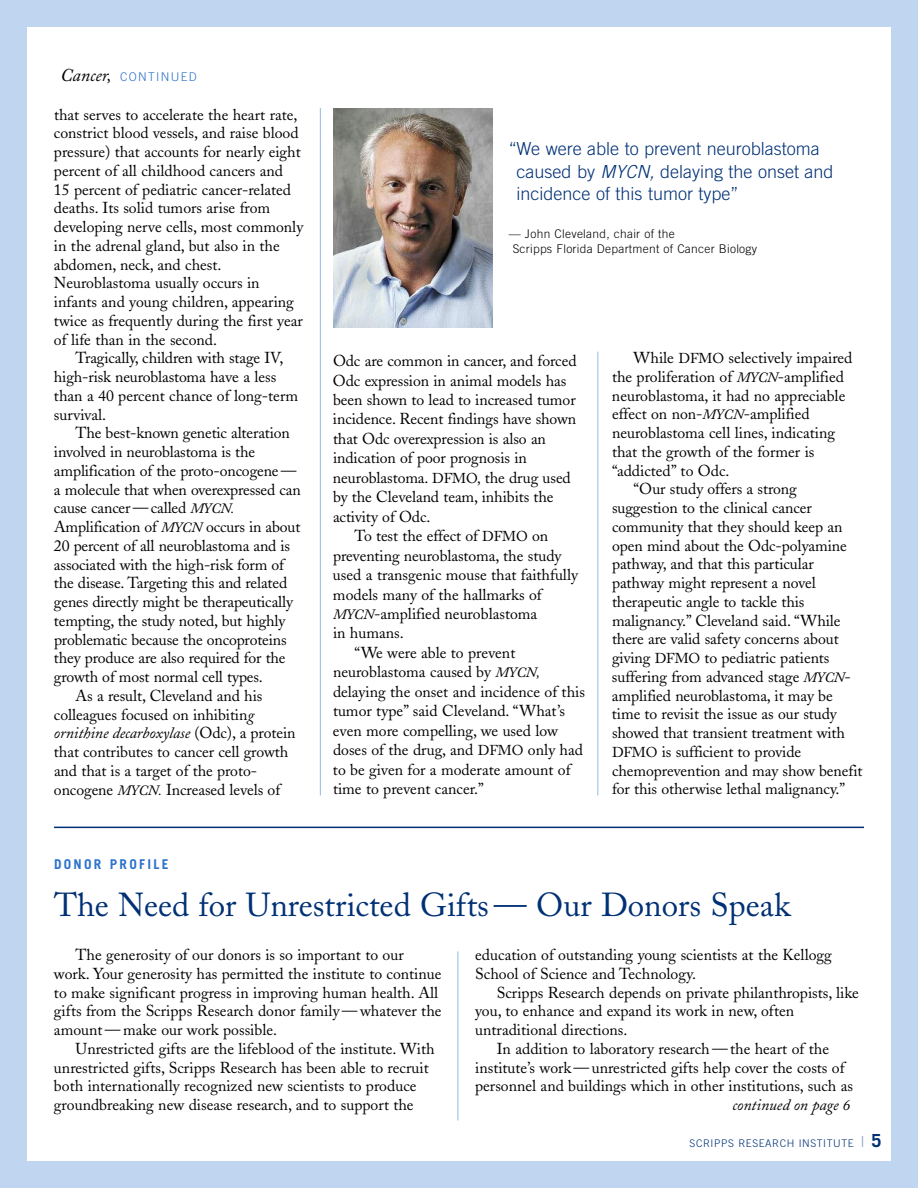
<style>
.page{position:relative;width:918px;height:1188px;background:#c0d5f0}
.page>*{position:absolute;margin:0;border:0;box-sizing:border-box;transform-origin:0 0}
.t1{font:33px "Adobe Caslon";color:#003075}
.t2{font:300 18px/22.5px "Trade Gothic";color:#003075}
.t3{font:15.75px/18.8px "Adobe Caslon";color:#000}
.t4{font:italic 15.75px "Adobe Caslon";letter-spacing:-.005em;color:#000}
.t5{font:700 13.5px "Trade Gothic";letter-spacing:.165em;color:#2d72cc}
.t6{font:300 12px/15px "Trade Gothic";letter-spacing:.02em;color:#000}
.t7{font:300 12px "Trade Gothic";letter-spacing:.11em;color:#2d72cc}
.t8{font:300 10.5px "Trade Gothic";letter-spacing:.055em;color:#003075}
.s1{font-family:"Adobe Caslon";font-weight:400;font-style:italic;font-size:18px;color:#000}
.s2{font-style:italic;font-size:14.25px}
.s3{font-style:italic}
.s4{font-style:normal}
.s5{font-size:14.25px}
.s6{font-family:"Caslon Five Forty";font-weight:400;font-size:15.75px;color:#8097ba}
.s7{font-weight:700;font-size:18px}
</style>
<div class="page">
<div style="left:27px;top:27px;width:864px;height:1134px;background:#fff"></div>
<hr style="left:54px;top:827px;width:810px;height:1px;background:#003075">
<img style="left:333px;top:108px;width:159px;height:219px">
<hr style="left:320px;top:108px;width:1px;height:687px;background:#96b9e6">
<hr style="left:597px;top:352px;width:1px;height:443px;background:#96b9e6">
<hr style="left:458px;top:951px;width:1px;height:169px;background:#96b9e6">
<p class="t7" style="left:61px;top:72px;width:138px"><span class="s1">Cancer,</span> CONTINUED</p>
<p class="t3" style="left:54px;top:107px;width:251px">that serves to accelerate the heart rate, constrict blood vessels, and raise blood pressure) that accounts for nearly eight percent of all childhood cancers and<br>15 percent of pediatric cancer-related deaths. Its solid tumors arise from developing nerve cells, most commonly in the adrenal gland, but also in the abdomen, neck, and chest.<br>Neuroblastoma usually occurs in infants and young children, appearing twice as frequently during the first year of life than in the second.</p>
<p class="t3" style="left:54px;top:351px;width:246px;text-indent:22px">Tragically, children with stage IV, high-risk neuroblastoma have a less than a 40 percent chance of long-term survival.</p>
<p class="t3" style="left:76px;top:426px;width:216px">The best-known genetic alteration</p>
<p class="t3" style="left:54px;top:444px;width:203px">involved in neuroblastoma is the</p>
<p class="t3" style="left:54px;top:463px;width:244px">amplification of the proto-oncogene—</p>
<p class="t3" style="left:54px;top:482px;width:248px">a molecule that when overexpressed can</p>
<p class="t3" style="left:54px;top:501px;width:182px">cause cancer—called <span class="s2">MYCN.</span></p>
<p class="t3" style="left:54px;top:519px;width:248px">Amplification of <span class="s2">MYCN</span> occurs in about</p>
<p class="t3" style="left:54px;top:538px;width:238px">20 percent of all neuroblastoma and is</p>
<p class="t3" style="left:54px;top:557px;width:232px">associated with the high-risk form of</p>
<p class="t3" style="left:54px;top:576px;width:235px">the disease. Targeting this and related</p>
<p class="t3" style="left:54px;top:594px;width:241px">genes directly might be therapeutically</p>
<p class="t3" style="left:54px;top:613px;width:233px">tempting, the study noted, but highly</p>
<p class="t3" style="left:54px;top:632px;width:234px">problematic because the oncoproteins</p>
<p class="t3" style="left:54px;top:651px;width:233px">they produce are also required for the</p>
<p class="t3" style="left:54px;top:669px;width:210px">growth of most normal cell types.</p>
<p class="t3" style="left:76px;top:688px;width:188px">As a result, Cleveland and his</p>
<p class="t3" style="left:54px;top:707px;width:202px">colleagues focused on inhibitin<span class="s3">g</span></p>
<p class="t4" style="left:54px;top:728px;width:243px">ornithine decarboxylase <span class="s4">(Odc), a protein</span></p>
<p class="t3" style="left:54px;top:744px;width:236px">that contributes to cancer cell growth</p>
<p class="t3" style="left:54px;top:763px;width:205px">and that is a target of the proto-</p>
<p class="t3" style="left:54px;top:782px;width:228px">oncogene <span class="s2">MYCN.</span> Increased levels of</p>
<p class="t2" style="left:517px;top:139px;width:319px;text-indent:-8px">“We were able to prevent neuroblastoma caused by <span class="s3">MYCN,</span> delaying the onset and incidence of this tumor type”</p>
<p class="t6" style="left:513px;top:227px;width:246px;text-indent:-4px">— John Cleveland, chair of the<br>Scripps Florida Department of Cancer Biology</p>
<p class="t3" style="left:333px;top:353px;width:245px">Odc are common in cancer, and forced</p>
<p class="t3" style="left:333px;top:373px;width:235px">Odc expression in animal models has</p>
<p class="t3" style="left:333px;top:392px;width:244px">been shown to lead to increased tumor</p>
<p class="t3" style="left:333px;top:412px;width:245px">incidence. Recent findings have shown</p>
<p class="t3" style="left:333px;top:431px;width:215px">that Odc overexpression is also an</p>
<p class="t3" style="left:333px;top:451px;width:195px">indication of poor prognosis in</p>
<p class="t3" style="left:333px;top:470px;width:239px">neuroblastoma. <span class="s5">DFMO,</span> the drug used</p>
<p class="t3" style="left:333px;top:489px;width:222px">by the Cleveland team, inhibits the</p>
<p class="t3" style="left:333px;top:509px;width:99px">activity of Odc.</p>
<p class="t3" style="left:355px;top:528px;width:195px">To test the effect of <span class="s5">DFMO</span> on</p>
<p class="t3" style="left:333px;top:548px;width:230px">preventing neuroblastoma, the study</p>
<p class="t3" style="left:333px;top:567px;width:247px">used a transgenic mouse that faithfully</p>
<p class="t3" style="left:333px;top:587px;width:210px">models many of the hallmarks of</p>
<p class="t3" style="left:333px;top:606px;width:206px"><span class="s2">MYCN</span>-amplified neuroblastoma</p>
<p class="t3" style="left:333px;top:626px;width:72px">in humans.</p>
<p class="t3" style="left:355px;top:645px;width:162px">“We were able to prevent</p>
<p class="t3" style="left:333px;top:665px;width:209px">neuroblastoma caused by <span class="s2">MYCN,</span></p>
<p class="t3" style="left:333px;top:684px;width:253px">delaying the onset and incidence of this</p>
<p class="t3" style="left:333px;top:703px;width:234px">tumor type” said Cleveland. “What’s</p>
<p class="t3" style="left:333px;top:723px;width:227px">even more compelling, we used low</p>
<p class="t3" style="left:333px;top:742px;width:252px">doses of the drug, and <span class="s5">DFMO</span> only had</p>
<p class="t3" style="left:333px;top:762px;width:239px">to be given for a moderate amount of</p>
<p class="t3" style="left:333px;top:781px;width:152px">time to prevent cancer.”</p>
<p class="t3" style="left:634px;top:350px;width:220px">While <span class="s5">DFMO</span> selectively impaired</p>
<p class="t3" style="left:612px;top:369px;width:233px">the proliferation of <span class="s2">MYCN</span>-amplified</p>
<p class="t3" style="left:612px;top:388px;width:235px">neuroblastoma, it had no appreciable</p>
<p class="t3" style="left:612px;top:407px;width:199px">effect on non-<span class="s2">MYCN</span>-amplified</p>
<p class="t3" style="left:612px;top:425px;width:225px">neuroblastoma cell lines, indicating</p>
<p class="t3" style="left:612px;top:444px;width:204px">that the growth of the former is</p>
<p class="t3" style="left:612px;top:463px;width:119px">“addicted” to Odc.</p>
<p class="t3" style="left:634px;top:482px;width:165px">“Our study offers a strong</p>
<p class="t3" style="left:612px;top:500px;width:201px">suggestion to the clinical cancer</p>
<p class="t3" style="left:612px;top:519px;width:232px">community that they should keep an</p>
<p class="t3" style="left:612px;top:538px;width:236px">open mind about the Odc-polyamine</p>
<p class="t3" style="left:612px;top:557px;width:203px">pathway, and that this particular</p>
<p class="t3" style="left:612px;top:575px;width:205px">pathway might represent a novel</p>
<p class="t3" style="left:612px;top:594px;width:194px">therapeutic angle to tackle this</p>
<p class="t3" style="left:612px;top:613px;width:230px">malignancy.” Cleveland said. “While</p>
<p class="t3" style="left:612px;top:632px;width:228px">there are valid safety concerns about</p>
<p class="t3" style="left:612px;top:650px;width:219px">giving <span class="s5">DFMO</span> to pediatric patients</p>
<p class="t3" style="left:612px;top:669px;width:240px">suffering from advanced stage <span class="s2">MYCN</span>-</p>
<p class="t3" style="left:612px;top:688px;width:222px">amplified neuroblastoma, it may be</p>
<p class="t3" style="left:612px;top:707px;width:226px">time to revisit the issue as our study</p>
<p class="t3" style="left:612px;top:725px;width:235px">showed that transient treatment with</p>
<p class="t3" style="left:612px;top:744px;width:191px"><span class="s5">DFMO</span> is sufficient to provide</p>
<p class="t3" style="left:612px;top:763px;width:252px">chemoprevention and may show benefit</p>
<p class="t3" style="left:612px;top:782px;width:235px">for this otherwise lethal malignancy.”</p>
<p class="t5" style="left:54px;top:860px;width:116px">DONOR PROFILE</p>
<h1 class="t1" style="left:54px;top:893px;width:738px">The Need for Unrestricted Gifts— Our Donors Speak</h1>
<p class="t3" style="left:54px;top:947px;width:389px;text-indent:22px">The generosity of our donors is so important to our work. Your generosity has permitted the institute to continue to make significant progress in improving human health. All gifts from the Scripps Research donor family—whatever the amount—make our work possible.</p>
<p class="t3" style="left:54px;top:1041px;width:382px;text-indent:22px">Unrestricted gifts are the lifeblood of the institute. With unrestricted gifts, Scripps Research has been able to recruit both internationally recognized new scientists to produce groundbreaking new disease research, and to support the</p>
<p class="t3" style="left:475px;top:947px;width:358px">education of outstanding young scientists at the Kellogg<br>School of Science and Technology.</p>
<p class="t3" style="left:497px;top:985px;width:364px">Scripps Research depends on private philanthropists, like</p>
<p class="t3" style="left:475px;top:1004px;width:321px">you, to enhance and expand its work in new, often</p>
<p class="t3" style="left:475px;top:1022px;width:154px">untraditional directions.</p>
<p class="t3" style="left:497px;top:1041px;width:334px">In addition to laboratory research—the heart of the</p>
<p class="t3" style="left:475px;top:1060px;width:371px">institute’s work—unrestricted gifts help cover the costs of</p>
<p class="t3" style="left:475px;top:1079px;width:379px">personnel and buildings which in other institutions, such as</p>
<p class="t4" style="left:732px;top:1100px;width:120px">continued on page 6</p>
<p class="t8" style="left:690px;top:1139px;width:193px">SCRIPPS RESEARCH INSTITUTE <span class="s6">|</span> <span class="s7">5</span></p>
</div>
